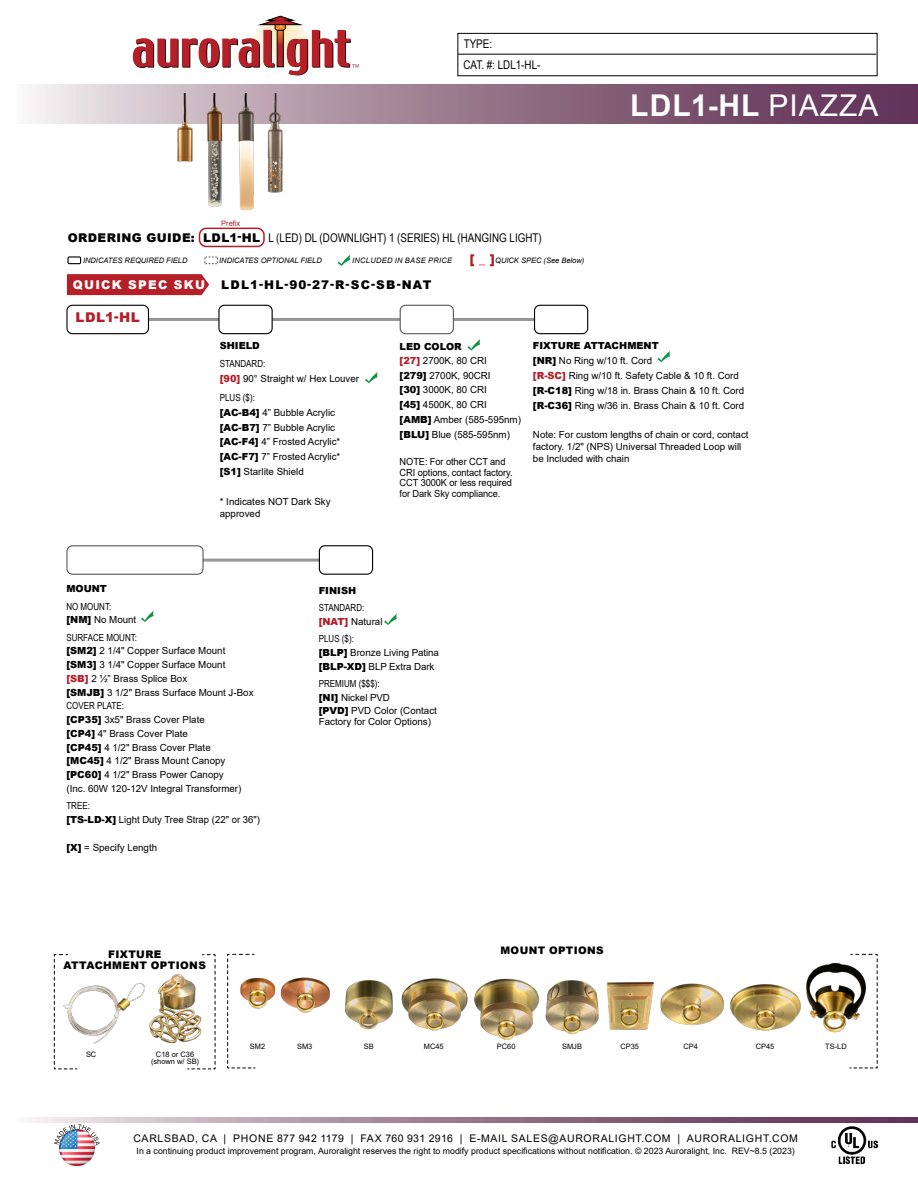
<style>
.page{position:relative;width:918px;height:1188px;background:#fff}
.page>*{position:absolute;margin:0;border:0;box-sizing:border-box;transform-origin:0 0}
.t1{font:700 30px "Arial";letter-spacing:.035em;color:#fff}
.t2{font:900 13.5px "Arial";letter-spacing:.035em;color:#b41f28}
.t3{font:12px/20.7px "Arial Narrow";color:#000}
.t4{font:900 12px "Arial";letter-spacing:.105em;color:#000}
.t5{font:900 12px "Arial";letter-spacing:.11em;color:#fff}
.t6{font:10.5px "Arial";letter-spacing:.065em;color:#000}
.t7{font:900 10.5px/10.5px "Arial";letter-spacing:.035em;color:#000;text-align:center}
.t8{font:900 10.35px "Arial";letter-spacing:.035em;color:#000}
.t9{font:9.75px/13.8px "Arial";color:#000}
.t10{font:9.75px/10.5px "Arial";color:#000;scale:.95 1}
.t11{font:9.75px "Arial Narrow";color:#000}
.t12{font:900 9.75px "Arial";color:#000}
.t13{font:8.7px "Arial";color:#000}
.t14{font:italic 7.5px "Arial";color:#000}
.t15{font:7.5px/7.5px "Arial";color:#000;text-align:center}
.t16{font:italic 7.5px "Arial";letter-spacing:.035em;color:#000}
.t17{font:7.5px "Arial";color:#b41f28}
.t18{font:7.35px "Arial";color:#000}
.s1{font-family:"Arial";font-weight:900}
.s2{font-weight:400}
.s3{font-weight:900;color:#b41f28}
.s4{font-weight:900}
</style>
<div class="page">
<div style="left:457px;top:33px;width:421px;height:43px;border:1px solid #000"></div>
<hr style="left:458px;top:54px;width:418px;height:1px;background:#000">
<img style="left:59px;top:1146px;width:36px;height:20px">
<svg style="left:54px;top:1124px;width:46px;height:22px"></svg>
<img style="left:832px;top:1127px;width:46px;height:37px">
<svg style="left:29px;top:84px;width:889px;height:39px;background:#997a8f"></svg>
<svg style="left:28px;top:1117px;width:890px;height:6px;background:#9d7f93"></svg>
<svg style="left:133px;top:16px;width:226px;height:60px"></svg>
<hr style="left:101px;top:318px;width:454px;height:3px;background:#939598">
<hr style="left:101px;top:559px;width:264px;height:3px;background:#939598">
<div style="left:67px;top:305px;width:81px;height:29px;background:#fff;border-radius:5px"></div>
<div style="left:66px;top:305px;width:83px;height:29px;border:1px solid #000;border-radius:5px"></div>
<div style="left:199px;top:228px;width:66px;height:19px;border:2px solid #b41f28;border-radius:7px"></div>
<div style="left:535px;top:305px;width:53px;height:29px;background:#fff;border-radius:5px"></div>
<div style="left:534px;top:305px;width:54px;height:29px;border:1px solid #000;border-radius:5px"></div>
<div style="left:219px;top:305px;width:53px;height:29px;background:#fff;border-radius:5px"></div>
<div style="left:218px;top:305px;width:55px;height:29px;border:1px solid #000;border-radius:5px"></div>
<div style="left:319px;top:546px;width:54px;height:28px;background:#fff;border-radius:5px"></div>
<div style="left:319px;top:545px;width:54px;height:30px;border:1px solid #000;border-radius:5px"></div>
<div style="left:400px;top:305px;width:53px;height:29px;background:#fff;border-radius:5px"></div>
<div style="left:400px;top:305px;width:54px;height:29px;border:1px solid #58595b;border-radius:5px"></div>
<div style="left:67px;top:546px;width:136px;height:28px;background:#fff;border-radius:5px"></div>
<div style="left:66px;top:545px;width:138px;height:30px;border:1px solid #58595b;border-radius:5px"></div>
<svg style="left:67px;top:274px;width:142px;height:21px;background:#b6262e"></svg>
<div style="left:68px;top:256px;width:13px;height:8px;border:1px solid #000"></div>
<svg style="left:204px;top:256px;width:14px;height:9px"></svg>
<svg style="left:337px;top:255px;width:13px;height:11px"></svg>
<svg style="left:365px;top:372px;width:13px;height:11px"></svg>
<svg style="left:467px;top:339px;width:13px;height:12px"></svg>
<svg style="left:657px;top:351px;width:13px;height:11px"></svg>
<svg style="left:384px;top:614px;width:13px;height:11px"></svg>
<svg style="left:470px;top:254px;width:24px;height:12px"></svg>
<img style="left:401px;top:978px;width:67px;height:53px">
<img style="left:474px;top:978px;width:65px;height:61px">
<img style="left:545px;top:980px;width:54px;height:55px">
<img style="left:606px;top:982px;width:48px;height:48px">
<img style="left:660px;top:983px;width:64px;height:42px">
<img style="left:730px;top:984px;width:71px;height:47px">
<img style="left:256px;top:979px;width:20px;height:29px">
<img style="left:281px;top:978px;width:49px;height:34px">
<img style="left:806px;top:963px;width:43px;height:70px">
<svg style="left:227px;top:954px;width:29px;height:115px"></svg>
<svg style="left:849px;top:954px;width:29px;height:115px"></svg>
<img style="left:344px;top:980px;width:49px;height:50px">
<svg style="left:187px;top:954px;width:29px;height:116px"></svg>
<svg style="left:54px;top:954px;width:24px;height:116px"></svg>
<img style="left:59px;top:978px;width:86px;height:76px">
<img style="left:149px;top:971px;width:56px;height:75px">
<svg style="left:141px;top:611px;width:13px;height:11px"></svg>
<img style="left:166px;top:94px;width:34px;height:68px">
<img style="left:200px;top:94px;width:60px;height:116px">
<img style="left:260px;top:94px;width:32px;height:99px">
<p class="t17" style="left:221px;top:218px;width:21px">Prefix</p>
<p class="t3" style="left:464px;top:33px;width:78px">TYPE:<br>CAT. #: LDL1-HL-</p>
<p class="t3" style="left:68px;top:227px;width:476px"><span class="s1">ORDERING GUIDE: LDL1-HL</span> L (LED) DL (DOWNLIGHT) 1 (SERIES) HL (HANGING LIGHT)</p>
<p class="t14" style="left:83px;top:256px;width:106px">INDICATES REQUIRED FIELD</p>
<p class="t14" style="left:219px;top:256px;width:104px">INDICATES OPTIONAL FIELD</p>
<p class="t16" style="left:352px;top:256px;width:101px">INCLUDED IN BASE PRICE</p>
<p class="t14" style="left:495px;top:256px;width:91px">QUICK SPEC (See Below)</p>
<p class="t5" style="left:73px;top:276px;width:134px">QUICK SPEC SKU</p>
<p class="t4" style="left:221px;top:276px;width:212px">LDL1-HL-90-27-R-SC-SB-NAT</p>
<h2 class="t2" style="left:76px;top:308px;width:66px">LDL1-HL</h2>
<h1 class="t1" style="left:630px;top:84px;width:250px">LDL1-HL <span class="s2">PIAZZA</span></h1>
<p class="t12" style="left:220px;top:338px;width:42px">SHIELD</p>
<p class="t11" style="left:220px;top:357px;width:47px">STANDARD:</p>
<p class="t9" style="left:220px;top:372px;width:141px"><span class="s3">[90]</span> 90° Straight w/ Hex Louver</p>
<p class="t11" style="left:220px;top:390px;width:37px">PLUS ($):</p>
<p class="t9" style="left:220px;top:405px;width:122px;line-height:15px"><span class="s4">[AC-B4]</span> 4” Bubble Acrylic <span class="s4">[AC-B7]</span> 7” Bubble Acrylic <span class="s4">[AC-F4]</span> 4” Frosted Acrylic* <span class="s4">[AC-F7]</span> 7” Frosted Acrylic* <span class="s4">[S1]</span> Starlite Shield</p>
<p class="t9" style="left:220px;top:496px;width:112px;line-height:11.7px">* Indicates NOT Dark Sky approved</p>
<p class="t9" style="left:400px;top:340px;width:89px"><span class="s4">LED COLOR<br></span><span class="s3">[27]</span> 2700K, 80 CRI</p>
<p class="t9" style="left:400px;top:369px;width:93px"><span class="s4">[279]</span> 2700K, 90CRI <span class="s4">[30]</span> 3000K, 80 CRI</p>
<p class="t9" style="left:400px;top:397px;width:123px;line-height:15px"><span class="s4">[45]</span> 4500K, 80 CRI <span class="s4">[AMB]</span> Amber (585-595nm) <span class="s4">[BLU]</span> Blue (585-595nm)</p>
<p class="t10" style="left:400px;top:456px;width:121px">NOTE: For other CCT and<br>CRI options, contact factory.<br>CCT 3000K or less required for Dark Sky compliance.</p>
<p class="t9" style="left:533px;top:338px;width:213px;line-height:15px"><span class="s4">FIXTURE ATTACHMENT<br>[NR]</span> No Ring w/10 ft. Cord<br><span class="s3">[R-SC]</span> Ring w/10 ft. Safety Cable &amp; 10 ft. Cord <span class="s4">[R-C18]</span> Ring w/18 in. Brass Chain &amp; 10 ft. Cord <span class="s4">[R-C36]</span> Ring w/36 in. Brass Chain &amp; 10 ft. Cord</p>
<p class="t9" style="left:533px;top:429px;width:217px;line-height:11.7px">Note: For custom lengths of chain or cord, contact factory. 1/2" (NPS) Universal Threaded Loop will be Included with chain</p>
<p class="t12" style="left:66px;top:582px;width:42px">MOUNT</p>
<p class="t11" style="left:66px;top:599px;width:46px">NO MOUNT:</p>
<p class="t9" style="left:66px;top:613px;width:71px"><span class="s4">[NM]</span> No Mount</p>
<p class="t11" style="left:66px;top:630px;width:72px">SURFACE MOUNT:</p>
<p class="t9" style="left:66px;top:644px;width:189px"><span class="s4">[SM2]</span> 2 1/4" Copper Surface Mount <span class="s4">[SM3]</span> 3 1/4" Copper Surface Mount<br><span class="s3">[SB]</span> 2 ½” Brass Splice Box<br><span class="s4">[SMJB]</span> 3 1/2" Brass Surface Mount J-Box</p>
<p class="t11" style="left:66px;top:699px;width:59px">COVER PLATE:</p>
<p class="t9" style="left:66px;top:713px;width:177px"><span class="s4">[CP35]</span> 3x5" Brass Cover Plate<br><span class="s4">[CP4]</span> 4" Brass Cover Plate<br><span class="s4">[CP45]</span> 4 1/2" Brass Cover Plate <span class="s4">[MC45]</span> 4 1/2" Brass Mount Canopy <span class="s4">[PC60]</span> 4 1/2" Brass Power Canopy (Inc. 60W 120-12V Integral Transformer)</p>
<p class="t11" style="left:66px;top:798px;width:25px">TREE:</p>
<p class="t9" style="left:66px;top:812px;width:195px"><span class="s4">[TS-LD-X]</span> Light Duty Tree Strap (22" or 36")</p>
<p class="t9" style="left:66px;top:841px;width:92px"><span class="s4">[X]</span> = Specify Length</p>
<p class="t12" style="left:319px;top:583px;width:39px">FINISH</p>
<p class="t11" style="left:319px;top:600px;width:47px">STANDARD:</p>
<p class="t9" style="left:319px;top:614px;width:65px"><span class="s3">[NAT]</span> Natural</p>
<p class="t11" style="left:319px;top:631px;width:37px">PLUS ($):</p>
<p class="t9" style="left:319px;top:645px;width:122px"><span class="s4">[BLP]</span> Bronze Living Patina <span class="s4">[BLP-XD]</span> BLP Extra Dark</p>
<p class="t11" style="left:319px;top:676px;width:62px">PREMIUM ($$$):</p>
<p class="t9" style="left:319px;top:690px;width:120px"><span class="s4">[NI]</span> Nickel PVD<br><span class="s4">[PVD]</span> PVD Color (Contact</p>
<p class="t9" style="left:319px;top:714px;width:114px">Factory for Color Options)</p>
<p class="t7" style="left:64px;top:949px;width:144px">FIXTURE<br>ATTACHMENT OPTIONS</p>
<p class="t15" style="left:86px;top:1050px;width:12px">SC</p>
<p class="t15" style="left:151px;top:1050px;width:50px">C18 or C36 (shown w/ SB)</p>
<p class="t8" style="left:500px;top:943px;width:105px">MOUNT OPTIONS</p>
<p class="t18" style="left:250px;top:1042px;width:17px">SM2</p>
<p class="t18" style="left:297px;top:1042px;width:17px">SM3</p>
<p class="t18" style="left:424px;top:1042px;width:21px">MC45</p>
<p class="t18" style="left:497px;top:1042px;width:20px">PC60</p>
<p class="t18" style="left:562px;top:1042px;width:21px">SMJB</p>
<p class="t18" style="left:620px;top:1042px;width:20px">CP35</p>
<p class="t18" style="left:684px;top:1041px;width:16px">CP4</p>
<p class="t18" style="left:756px;top:1041px;width:20px">CP45</p>
<p class="t18" style="left:825px;top:1041px;width:23px">TS-LD</p>
<p class="t18" style="left:364px;top:1042px;width:11px">SB</p>
<p class="t6" style="left:133px;top:1131px;width:666px">CARLSBAD, CA | PHONE 877 942 1179 | FAX 760 931 2916 | E-MAIL SALES@AURORALIGHT.COM | AURORALIGHT.COM</p>
<p class="t13" style="left:137px;top:1145px;width:660px">In a continuing product improvement program, Auroralight reserves the right to modify product specifications without notification. © 2023 Auroralight, Inc. REV~8.5 (2023)</p>
</div>
